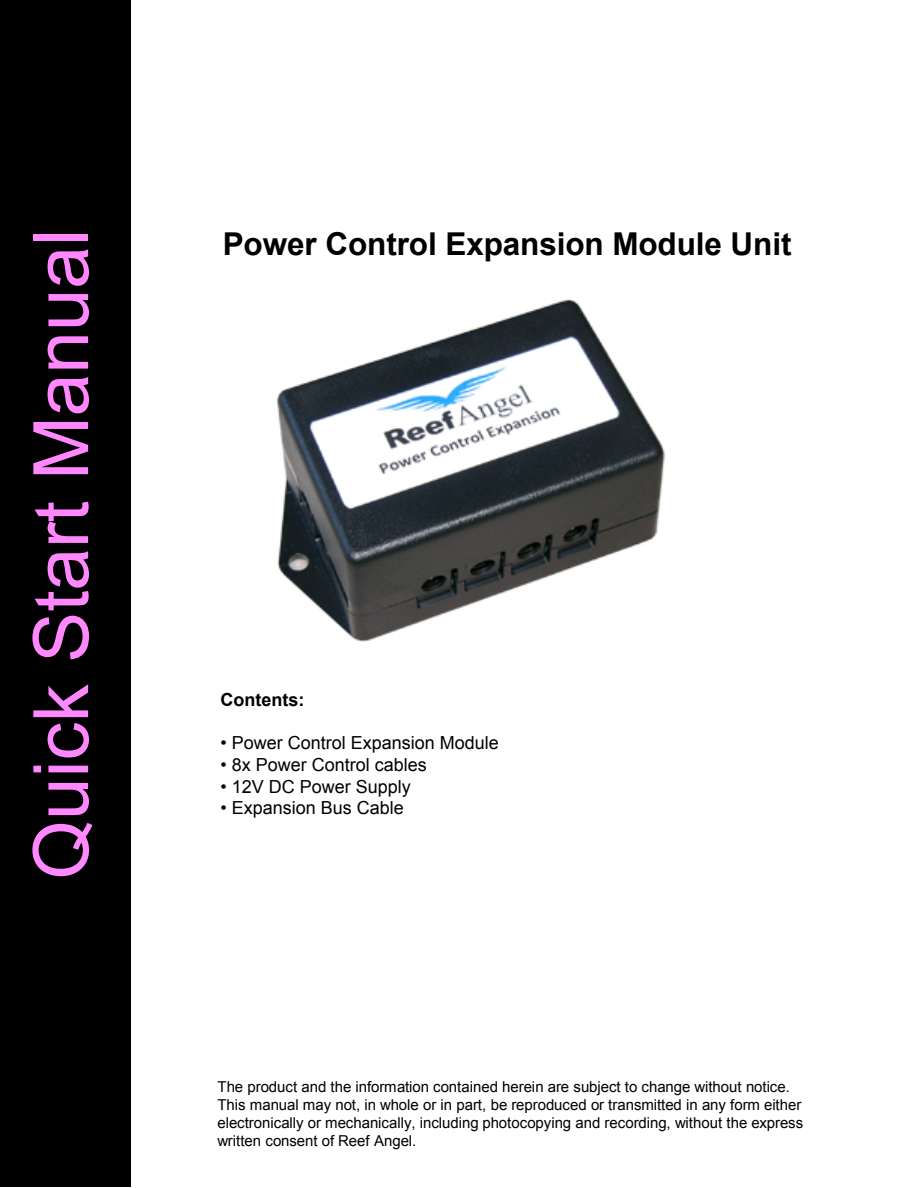
<style>
.page{position:relative;width:918px;height:1188px;background:#fff}
.page>*{position:absolute;margin:0;border:0;box-sizing:border-box;transform-origin:0 0}
.t1{font:76.5px "Arial";color:#f8f}
.t2{font:700 31.5px "Arial";letter-spacing:-.005em;color:#000}
.t3{font:18px "Arial";color:#000}
.t4{font:700 18px "Arial";color:#000}
.t5{font:15px/18px "Arial";letter-spacing:-.005em;color:#000}
</style>
<div class="page">
<div style="left:0;top:0;width:130px;height:1186px;background:#000"></div>
<img style="left:277px;top:299px;width:388px;height:342px">
<p class="t1" style="left:11px;top:880px;width:652px;rotate:-90deg">Quick Start Manual</p>
<p class="t2" style="left:223px;top:223px;width:570px">Power Control Expansion Module Unit</p>
<p class="t4" style="left:220px;top:688px;width:85px">Contents:</p>
<p class="t3" style="left:220px;top:731px;width:280px">• Power Control Expansion Module</p>
<p class="t3" style="left:220px;top:753px;width:208px">• 8x Power Control cables</p>
<p class="t3" style="left:220px;top:774px;width:192px">• 12V DC Power Supply</p>
<p class="t3" style="left:220px;top:796px;width:185px">• Expansion Bus Cable</p>
<p class="t5" style="left:217px;top:1078px;width:588px">The product and the information contained herein are subject to change without notice.<br>This manual may not, in whole or in part, be reproduced or transmitted in any form either electronically or mechanically, including photocopying and recording, without the express written consent of Reef Angel.</p>
</div>
